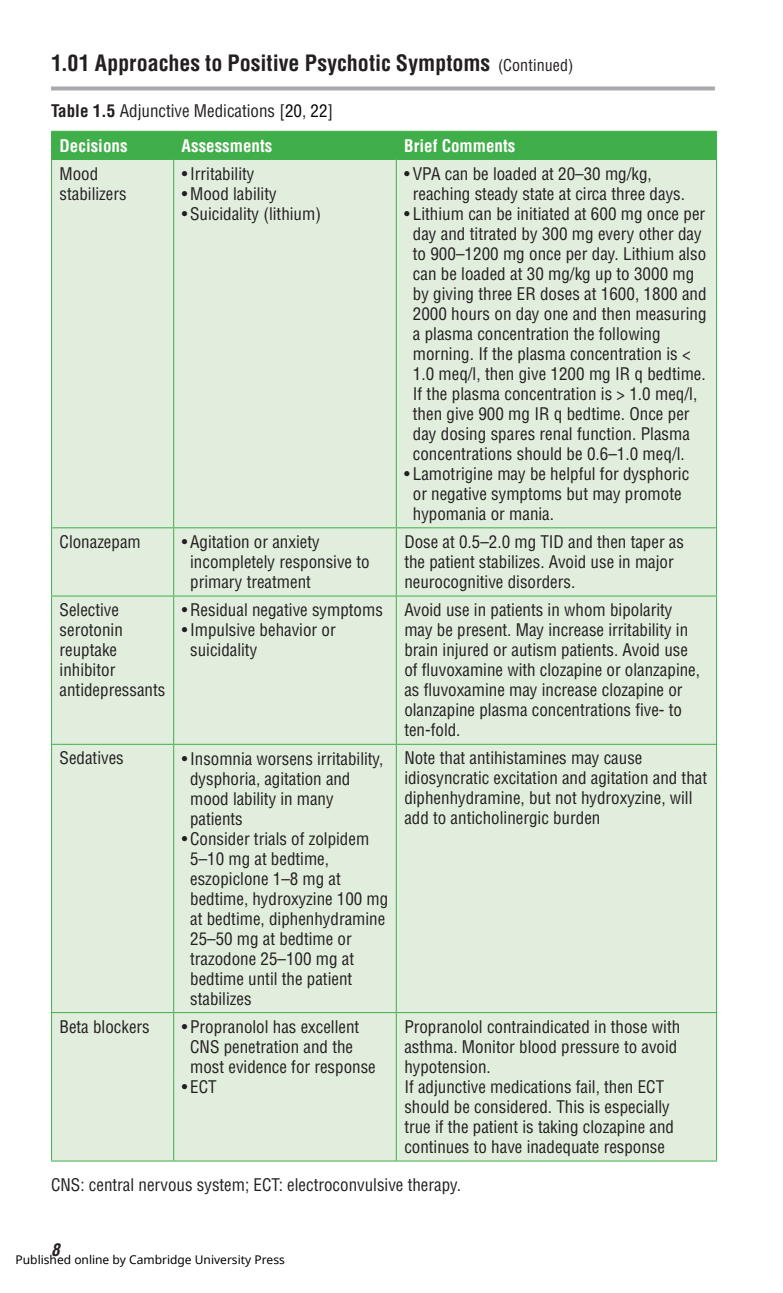
<style>
.page{position:relative;width:783px;height:1293px;background:#fff}
.page>*{position:absolute;margin:0;border:0;box-sizing:border-box;transform-origin:0 0}
.t1{font:700 condensed 22px "Helvetica LT Std";color:#231f20}
.TB{font:condensed 17px/20px "Helvetica LT Std";color:#231f20}
.TSN{font:condensed 17px "Helvetica LT Std";color:#231f20}
.TT{font:condensed 17px "Helvetica LT Std";color:#231f20}
.TCH{font:700 condensed 17px "Helvetica LT Std";color:#fff}
.t2{font:italic 700 condensed 17px "Helvetica LT Std";color:#231f20}
.t3{font:12px "Noto Sans";color:#000}
.s1{font-weight:400;font-size:16px}
.s2{font-weight:700}
.s3{color:#000}
</style>
<div class="page">
<svg style="left:51px;top:86px;width:663px;height:4px;background:#b2b3b6"></svg>
<div style="left:52px;top:160px;width:664px;height:1000px;background:#e1eedd"></div>
<div style="left:51px;top:131px;width:666px;height:28px;background:#40ae49"></div>
<hr style="left:51px;top:159px;width:123px;height:1px;background:#40ae49">
<hr style="left:51px;top:160px;width:1px;height:367px;background:#40ae49">
<hr style="left:174px;top:159px;width:222px;height:1px;background:#40ae49">
<hr style="left:173px;top:160px;width:1px;height:367px;background:#40ae49">
<hr style="left:396px;top:159px;width:320px;height:1px;background:#40ae49">
<hr style="left:396px;top:160px;width:1px;height:367px;background:#40ae49">
<hr style="left:716px;top:160px;width:1px;height:367px;background:#40ae49">
<hr style="left:51px;top:527px;width:123px;height:1px;background:#40ae49">
<hr style="left:51px;top:528px;width:1px;height:67px;background:#40ae49">
<hr style="left:174px;top:527px;width:222px;height:1px;background:#40ae49">
<hr style="left:173px;top:528px;width:1px;height:67px;background:#40ae49">
<hr style="left:396px;top:527px;width:320px;height:1px;background:#40ae49">
<hr style="left:396px;top:528px;width:1px;height:67px;background:#40ae49">
<hr style="left:716px;top:528px;width:1px;height:67px;background:#40ae49">
<hr style="left:51px;top:595px;width:123px;height:1px;background:#40ae49">
<hr style="left:51px;top:596px;width:1px;height:148px;background:#40ae49">
<hr style="left:174px;top:595px;width:222px;height:1px;background:#40ae49">
<hr style="left:173px;top:596px;width:1px;height:148px;background:#40ae49">
<hr style="left:396px;top:595px;width:320px;height:1px;background:#40ae49">
<hr style="left:396px;top:596px;width:1px;height:148px;background:#40ae49">
<hr style="left:716px;top:596px;width:1px;height:148px;background:#40ae49">
<hr style="left:51px;top:744px;width:123px;height:1px;background:#40ae49">
<hr style="left:51px;top:745px;width:1px;height:267px;background:#40ae49">
<hr style="left:174px;top:744px;width:222px;height:1px;background:#40ae49">
<hr style="left:173px;top:745px;width:1px;height:267px;background:#40ae49">
<hr style="left:396px;top:744px;width:320px;height:1px;background:#40ae49">
<hr style="left:396px;top:745px;width:1px;height:267px;background:#40ae49">
<hr style="left:716px;top:745px;width:1px;height:267px;background:#40ae49">
<hr style="left:51px;top:1012px;width:123px;height:1px;background:#40ae49">
<hr style="left:51px;top:1013px;width:1px;height:59px;background:#40ae49">
<hr style="left:174px;top:1012px;width:222px;height:1px;background:#40ae49">
<hr style="left:173px;top:1013px;width:1px;height:59px;background:#40ae49">
<hr style="left:396px;top:1012px;width:320px;height:1px;background:#40ae49">
<hr style="left:396px;top:1013px;width:1px;height:59px;background:#40ae49">
<hr style="left:716px;top:1013px;width:1px;height:59px;background:#40ae49">
<hr style="left:51px;top:1072px;width:1px;height:88px;background:#40ae49">
<hr style="left:173px;top:1072px;width:1px;height:88px;background:#40ae49">
<hr style="left:396px;top:1072px;width:1px;height:88px;background:#40ae49">
<hr style="left:716px;top:1072px;width:1px;height:88px;background:#40ae49">
<hr style="left:51px;top:1160px;width:123px;height:1px;background:#40ae49">
<hr style="left:174px;top:1160px;width:222px;height:1px;background:#40ae49">
<hr style="left:396px;top:1160px;width:320px;height:1px;background:#40ae49">
<p class="t1" style="left:51px;top:49px;width:524px">1.01 Approaches to Positive Psychotic Symptoms <span class="s1">(Continued)</span></p>
<p class="TT" style="left:51px;top:100px;width:284px"><span class="s2">Table 1.5</span> Adjunctive Medications [<span class="s3">20</span>, <span class="s3">22</span>]</p>
<p class="TCH" style="left:60px;top:135px;width:69px">Decisions</p>
<p class="TCH" style="left:182px;top:135px;width:92px">Assessments</p>
<p class="TCH" style="left:404px;top:135px;width:112px">Brief Comments</p>
<p class="TB" style="left:60px;top:163px;width:69px">Mood stabilizers</p>
<p class="TB" style="left:182px;top:163px;width:74px">• Irritability</p>
<p class="TB" style="left:413px;top:163px;width:273px;text-indent:-9px">• VPA can be loaded at 20–30 mg/kg, reaching steady state at circa three days.</p>
<p class="TB" style="left:413px;top:203px;width:295px;text-indent:-9px">• Lithium can be initiated at 600 mg once per day and titrated by 300 mg every other day to 900–1200 mg once per day. Lithium also can be loaded at 30 mg/kg up to 3000 mg by giving three ER doses at 1600, 1800 and 2000 hours on day one and then measuring a plasma concentration the following morning. If the plasma concentration is &lt; 1.0 meq/l, then give 1200 mg IR q bedtime.<br>If the plasma concentration is &gt; 1.0 meq/l, then give 900 mg IR q bedtime. Once per day dosing spares renal function. Plasma concentrations should be 0.6–1.0 meq/l.</p>
<p class="TB" style="left:413px;top:463px;width:278px;text-indent:-9px">• Lamotrigine may be helpful for dysphoric or negative symptoms but may promote hypomania or mania.</p>
<p class="TB" style="left:182px;top:183px;width:96px">• Mood lability</p>
<p class="TB" style="left:182px;top:203px;width:141px">• Suicidality (lithium)</p>
<p class="TB" style="left:60px;top:532px;width:83px">Clonazepam</p>
<p class="TB" style="left:190px;top:532px;width:181px;text-indent:-9px">• Agitation or anxiety incompletely responsive to primary treatment</p>
<p class="TB" style="left:404px;top:532px;width:281px">Dose at 0.5–2.0 mg TID and then taper as the patient stabilizes. Avoid use in major neurocognitive disorders.</p>
<p class="TB" style="left:60px;top:600px;width:107px">Selective serotonin reuptake inhibitor antidepressants</p>
<p class="TB" style="left:182px;top:600px;width:203px">• Residual negative symptoms</p>
<p class="TB" style="left:404px;top:600px;width:297px">Avoid use in patients in whom bipolarity may be present. May increase irritability in brain injured or autism patients. Avoid use of fluvoxamine with clozapine or olanzapine, as fluvoxamine may increase clozapine or olanzapine plasma concentrations five- to ten-fold.</p>
<p class="TB" style="left:190px;top:620px;width:147px;text-indent:-9px">• Impulsive behavior or suicidality</p>
<p class="TB" style="left:60px;top:748px;width:66px">Sedatives</p>
<p class="TB" style="left:190px;top:748px;width:195px;text-indent:-9px">• Insomnia worsens irritability, dysphoria, agitation and mood lability in many patients</p>
<p class="TB" style="left:190px;top:828px;width:199px;text-indent:-9px">• Consider trials of zolpidem<br>5–10 mg at bedtime, eszopiclone 1–8 mg at bedtime, hydroxyzine 100 mg at bedtime, diphenhydramine<br>25–50 mg at bedtime or trazodone 25–100 mg at bedtime until the patient stabilizes</p>
<p class="TB" style="left:404px;top:748px;width:304px">Note that antihistamines may cause idiosyncratic excitation and agitation and that diphenhydramine, but not hydroxyzine, will add to anticholinergic burden</p>
<p class="TB" style="left:60px;top:1016px;width:92px">Beta blockers</p>
<p class="TB" style="left:190px;top:1016px;width:187px;text-indent:-9px">• Propranolol has excellent<br>CNS penetration and the most evidence for response</p>
<p class="TB" style="left:404px;top:1016px;width:277px">Propranolol contraindicated in those with asthma. Monitor blood pressure to avoid hypotension.</p>
<p class="TB" style="left:182px;top:1076px;width:36px">• ECT</p>
<p class="TB" style="left:404px;top:1076px;width:271px">If adjunctive medications fail, then ECT should be considered. This is especially true if the patient is taking clozapine and continues to have inadequate response</p>
<p class="TSN" style="left:51px;top:1173px;width:411px">CNS: central nervous system; ECT: electroconvulsive therapy.</p>
<p class="t2" style="left:51px;top:1238px;width:10px">8</p>
<p class="t3" style="left:16px;top:1251px;width:271px">Published online by Cambridge University Press</p>
</div>
